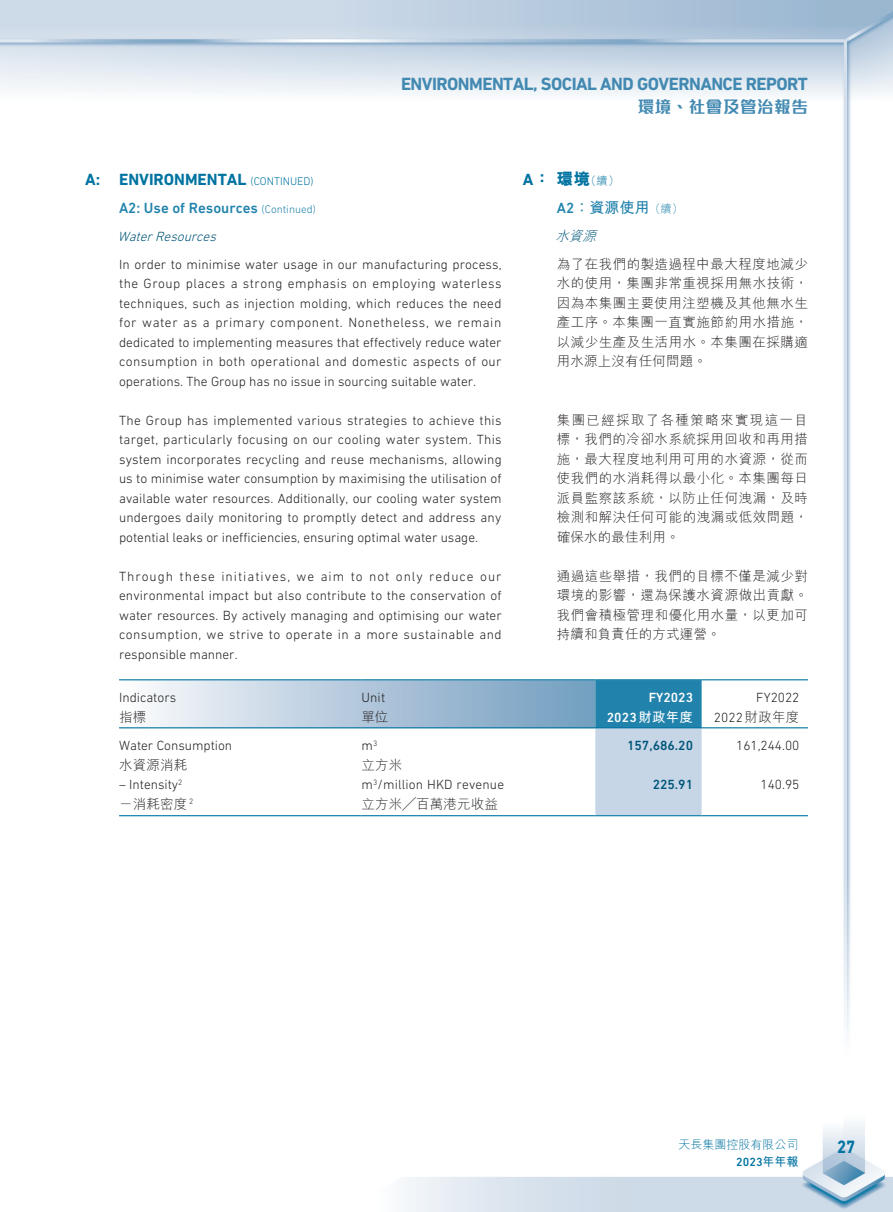
<style>
.page{position:relative;width:893px;height:1212px;background:#fff}
.page>*{position:absolute;margin:0;border:0;box-sizing:border-box;transform-origin:0 0}
.t1{font:700 18.15px "DIN Next LT Pro";color:#0073a1;scale:.91 1}
.t2{font:700 18px "DIN Next LT Pro";letter-spacing:-.03em;color:#4289b1}
._3__標題{font:700 16.5px "DIN Next LT Pro";color:#0073a1}
.t3{font:700 16.5px "M Stiff Hei HK";letter-spacing:.035em;color:#4289b1}
._8__標題---C{font:800 16.5px "M Hei HK";color:#0073a1}
._4__副標題{font:500 15px "DIN Next LT Pro";color:#2183ac}
._4__副標題-2{font:700 15px "M Hei HK";color:#2183ac}
._1__內文{font:300 13.5px/19.5px "DIN Next LT Pro";color:#231f20;text-align:justify}
._6__內文---C{font:300 13.5px/19.5px "M Hei HK";letter-spacing:.035em;color:#231f20;text-align:justify}
._6__內文---C-2{font:300 13.5px "DIN Next LT Pro";letter-spacing:.01em;color:#231f20}
._1__內文-2{font:500 13.5px "DIN Next LT Pro";color:#00567a}
._5__副副標題{font:italic 300 13.5px "DIN Next LT Pro";color:#00567a}
._6__內文---C-3{font:300 13.5px "M Hei HK";letter-spacing:.01em;color:#231f20}
._6__內文---C-4{font:500 13.5px "DIN Next LT Pro";color:#fff}
._1__內文-3{font:500 13.5px "DIN Next LT Pro";color:#fff}
._10__副副標題--C{font:italic 300 13.5px "M Hei HK";color:#00567a}
.t4{font:300 12px "M Hei HK";color:#0073a1}
.t5{font:500 12px "DIN Next LT Pro";color:#0073a1}
.s1{font-family:"DIN Next LT Pro";font-weight:700}
.s2{font-weight:300;font-size:11.25px}
.s3{font-family:"DIN Next LT Pro";font-weight:500}
.s4{font-family:"M Hei HK";font-weight:700}
.s5{font-family:"M Hei HK"}
</style>
<div class="page">
<img style="left:1px;top:0;width:892px;height:1212px">
<svg style="left:119px;top:680px;width:583px;height:135px"></svg>
<hr style="left:119px;top:679px;width:242px;height:1px;background:#0073a1">
<hr style="left:361px;top:679px;width:234px;height:1px;background:#0073a1">
<hr style="left:595px;top:679px;width:107px;height:1px;background:#0073a1">
<hr style="left:702px;top:679px;width:106px;height:1px;background:#0073a1">
<hr style="left:119px;top:727px;width:242px;height:1px;background:#0073a1">
<hr style="left:361px;top:727px;width:234px;height:1px;background:#0073a1">
<hr style="left:595px;top:727px;width:107px;height:1px;background:#0073a1">
<hr style="left:702px;top:727px;width:106px;height:1px;background:#0073a1">
<hr style="left:119px;top:815px;width:242px;height:1px;background:#0073a1">
<hr style="left:361px;top:815px;width:234px;height:1px;background:#0073a1">
<hr style="left:595px;top:815px;width:107px;height:1px;background:#0073a1">
<hr style="left:702px;top:815px;width:106px;height:1px;background:#0073a1">
<h2 class="t2" style="left:401px;top:74px;width:408px">ENVIRONMENTAL, SOCIAL AND GOVERNANCE REPORT</h2>
<p class="t3" style="left:638px;top:99px;width:172px">環境、社會及管治報告</p>
<p class="_8__標題---C" style="left:523px;top:170px;width:98px"><span class="s1">A</span>：環境<span class="s2">（續）</span></p>
<p class="_4__副標題-2" style="left:557px;top:196px;width:128px"><span class="s3">A2</span>：資源使用<span class="s2">（續）</span></p>
<p class="_10__副副標題--C" style="left:555px;top:229px;width:46px">水資源</p>
<p class="_6__內文---C" style="left:557px;top:254px;width:253px">為了在我們的製造過程中最大程度地減少水的使用，集團非常重視採用無水技術，因為本集團主要使用注塑機及其他無水生產工序。本集團一直實施節約用水措施，以減少生產及生活用水。本集團在採購適用水源上沒有任何問題。</p>
<p class="_3__標題" style="left:85px;top:170px;width:230px">A: ENVIRONMENTAL <span class="s2">(CONTINUED)</span></p>
<p class="_4__副標題" style="left:119px;top:199px;width:198px">A2: Use of Resources <span class="s2">(Continued)</span></p>
<p class="_5__副副標題" style="left:118px;top:228px;width:104px">WaterResources</p>
<p class="_1__內文" style="left:119px;top:254px;width:384px">In order to minimise water usage in our manufacturing process, the Group places a strong emphasis on employing waterless techniques, such as injection molding, which reduces the need for water as a primary component. Nonetheless, we remain dedicated to implementing measures that effectively reduce water consumption in both operational and domestic aspects of our operations. The Group has no issue in sourcing suitable water.</p>
<p class="_1__內文" style="left:119px;top:410px;width:384px">The Group has implemented various strategies to achieve this target, particularly focusing on our cooling water system. This system incorporates recycling and reuse mechanisms, allowing us to minimise water consumption by maximising the utilisation of available water resources. Additionally, our cooling water system undergoes daily monitoring to promptly detect and address any potential leaks or inefficiencies, ensuring optimal water usage.</p>
<p class="_1__內文" style="left:119px;top:566px;width:384px">Through these initiatives, we aim to not only reduce our environmental impact but also contribute to the conservation of water resources. By actively managing and optimising our water consumption, we strive to operate in a more sustainable and responsible manner.</p>
<p class="_1__內文" style="left:119px;top:688px;width:59px">Indicators</p>
<p class="_6__內文---C-2" style="left:361px;top:690px;width:25px">Unit</p>
<p class="_1__內文-3" style="left:649px;top:690px;width:46px">FY2023</p>
<p class="_1__內文" style="left:756px;top:688px;width:45px">FY2022</p>
<p class="_6__內文---C" style="left:119px;top:707px;width:29px">指標</p>
<p class="_6__內文---C" style="left:361px;top:707px;width:29px">單位</p>
<p class="_6__內文---C-4" style="left:607px;top:709px;width:88px">2023<span class="s4">財政年度</span></p>
<p class="_6__內文---C-2" style="left:714px;top:709px;width:87px">2022<span class="s5">財政年度</span></p>
<p class="_1__內文" style="left:119px;top:736px;width:115px">Water Consumption</p>
<p class="_6__內文---C-2" style="left:361px;top:738px;width:17px">m<sup>3</sup></p>
<p class="_1__內文-2" style="left:627px;top:738px;width:68px">157,686.20</p>
<p class="_1__內文" style="left:736px;top:736px;width:65px">161,244.00</p>
<p class="_6__內文---C" style="left:119px;top:755px;width:70px">水資源消耗</p>
<p class="_6__內文---C" style="left:361px;top:755px;width:42px">立方米</p>
<p class="_1__內文" style="left:119px;top:775px;width:65px">– Intensity<sup>2</sup></p>
<p class="_6__內文---C-2" style="left:361px;top:777px;width:144px">m<sup>3</sup>/million HKD revenue</p>
<p class="_1__內文-2" style="left:653px;top:777px;width:42px">225.91</p>
<p class="_1__內文" style="left:761px;top:775px;width:40px">140.95</p>
<p class="_6__內文---C" style="left:119px;top:794px;width:76px">－消耗密度 <sup>2</sup></p>
<p class="_6__內文---C-3" style="left:361px;top:797px;width:138px">立方米╱百萬港元收益</p>
<p class="_6__內文---C" style="left:557px;top:410px;width:253px">集團已經採取了各種策略來實現這一目標，我們的冷卻水系統採用回收和再用措施，最大程度地利用可用的水資源，從而使我們的水消耗得以最小化。本集團每日派員監察該系統，以防止任何洩漏，及時檢測和解決任何可能的洩漏或低效問題，確保水的最佳利用。</p>
<p class="_6__內文---C" style="left:557px;top:566px;width:253px">通過這些舉措，我們的目標不僅是減少對環境的影響，還為保護水資源做出貢獻。我們會積極管理和優化用水量，以更加可持續和負責任的方式運營。</p>
<p class="t4" style="left:679px;top:1138px;width:121px">天長集團控股有限公司</p>
<h1 class="t1" style="left:837px;top:1136px;width:22px">27</h1>
<p class="t5" style="left:736px;top:1154px;width:64px">2023<span class="s4">年年報</span></p>
</div>
